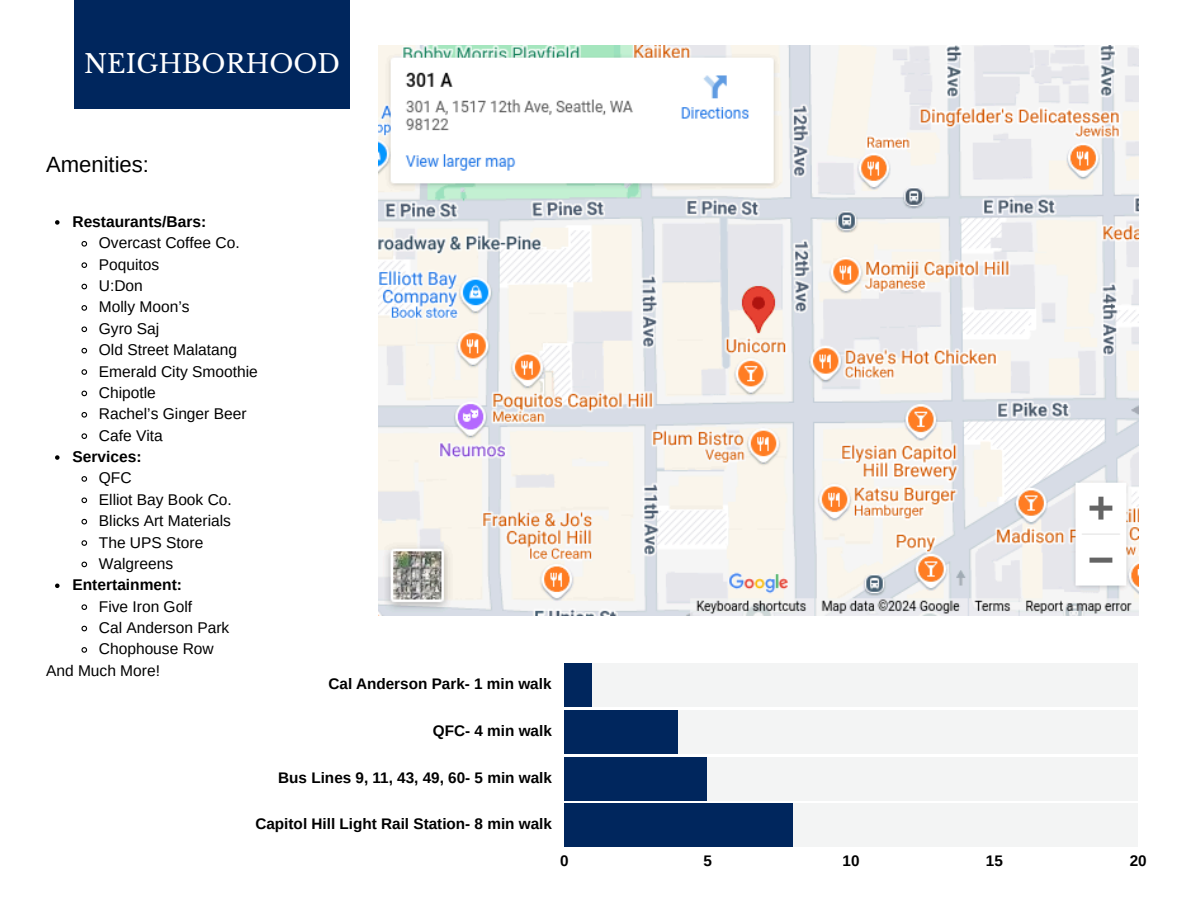
<style>
.page{position:relative;width:1188px;height:918px;background:#fff}
.page>*{position:absolute;margin:0;border:0;box-sizing:border-box;transform-origin:0 0}
.t1{font:25.5px "Libre Baskerville";color:#fff}
.t2{font:22.05px "Arimo";color:#000}
.t3{font:15.6px "Arimo";color:#000}
.t4{font:700 15.6px "Arimo";color:#000}
.t5{font:700 15.3px "Arimo";color:#000}
</style>
<div class="page">
<div style="left:564px;top:663px;width:29px;height:44px;background:#00265d"></div>
<div style="left:593px;top:663px;width:545px;height:44px;background:#f3f4f4"></div>
<div style="left:564px;top:710px;width:115px;height:44px;background:#00265d"></div>
<div style="left:679px;top:710px;width:459px;height:44px;background:#f3f4f4"></div>
<div style="left:564px;top:757px;width:144px;height:43px;background:#00265d"></div>
<div style="left:708px;top:757px;width:430px;height:43px;background:#f3f4f4"></div>
<div style="left:564px;top:804px;width:230px;height:43px;background:#00265d"></div>
<div style="left:794px;top:804px;width:344px;height:43px;background:#f3f4f4"></div>
<div style="left:75px;top:0;width:275px;height:109px;background:#00265d"></div>
<svg style="left:55px;top:220px;width:5px;height:5px"></svg>
<svg style="left:81px;top:241px;width:7px;height:6px"></svg>
<svg style="left:81px;top:262px;width:7px;height:6px"></svg>
<svg style="left:81px;top:283px;width:7px;height:7px"></svg>
<svg style="left:81px;top:305px;width:7px;height:6px"></svg>
<svg style="left:81px;top:326px;width:7px;height:7px"></svg>
<svg style="left:81px;top:347px;width:7px;height:7px"></svg>
<svg style="left:81px;top:369px;width:7px;height:6px"></svg>
<svg style="left:81px;top:390px;width:7px;height:7px"></svg>
<svg style="left:81px;top:412px;width:7px;height:6px"></svg>
<svg style="left:81px;top:433px;width:7px;height:6px"></svg>
<svg style="left:55px;top:455px;width:5px;height:5px"></svg>
<svg style="left:81px;top:476px;width:7px;height:6px"></svg>
<svg style="left:81px;top:497px;width:7px;height:7px"></svg>
<svg style="left:81px;top:518px;width:7px;height:7px"></svg>
<svg style="left:81px;top:540px;width:7px;height:6px"></svg>
<svg style="left:81px;top:561px;width:7px;height:7px"></svg>
<svg style="left:55px;top:584px;width:5px;height:4px"></svg>
<svg style="left:81px;top:604px;width:7px;height:6px"></svg>
<svg style="left:81px;top:625px;width:7px;height:7px"></svg>
<svg style="left:81px;top:647px;width:7px;height:6px"></svg>
<img style="left:379px;top:46px;width:760px;height:570px">
<h1 class="t1" style="left:84px;top:48px;width:257px">NEIGHBORHOOD</h1>
<p class="t2" style="left:46px;top:152px;width:105px">Amenities:</p>
<h2 class="t4" style="left:72px;top:213px;width:135px">Restaurants/Bars:</h2>
<p class="t3" style="left:99px;top:234px;width:142px">Overcast Coffee Co.</p>
<p class="t3" style="left:99px;top:256px;width:62px">Poquitos</p>
<p class="t3" style="left:99px;top:277px;width:46px">U:Don</p>
<p class="t3" style="left:99px;top:298px;width:92px">Molly Moon’s</p>
<p class="t3" style="left:99px;top:320px;width:62px">Gyro Saj</p>
<p class="t3" style="left:99px;top:341px;width:140px">Old Street Malatang</p>
<p class="t3" style="left:99px;top:362px;width:160px">Emerald City Smoothie</p>
<p class="t3" style="left:99px;top:384px;width:59px">Chipotle</p>
<p class="t3" style="left:99px;top:405px;width:149px">Rachel’s Ginger Beer</p>
<p class="t3" style="left:99px;top:427px;width:65px">Cafe Vita</p>
<p class="t4" style="left:72px;top:448px;width:71px">Services:</p>
<p class="t3" style="left:99px;top:469px;width:34px">QFC</p>
<p class="t3" style="left:99px;top:491px;width:134px">Elliot Bay Book Co.</p>
<p class="t3" style="left:99px;top:512px;width:134px">Blicks Art Materials</p>
<p class="t3" style="left:99px;top:533px;width:106px">The UPS Store</p>
<p class="t3" style="left:99px;top:555px;width:76px">Walgreens</p>
<p class="t4" style="left:72px;top:576px;width:111px">Entertainment:</p>
<p class="t3" style="left:99px;top:598px;width:95px">Five Iron Golf</p>
<p class="t3" style="left:99px;top:619px;width:132px">Cal Anderson Park</p>
<p class="t3" style="left:99px;top:640px;width:116px">Chophouse Row</p>
<p class="t3" style="left:46px;top:662px;width:115px">And Much More!</p>
<p class="t5" style="left:329px;top:675px;width:224px">Cal Anderson Park- 1 min walk</p>
<p class="t5" style="left:433px;top:722px;width:120px">QFC- 4 min walk</p>
<p class="t5" style="left:278px;top:769px;width:275px">Bus Lines 9, 11, 43, 49, 60- 5 min walk</p>
<p class="t5" style="left:255px;top:816px;width:298px">Capitol Hill Light Rail Station- 8 min walk</p>
<p class="t5" style="left:560px;top:852px;width:10px">0</p>
<p class="t5" style="left:703px;top:852px;width:10px">5</p>
<p class="t5" style="left:843px;top:852px;width:19px">10</p>
<p class="t5" style="left:986px;top:852px;width:19px">15</p>
<p class="t5" style="left:1130px;top:852px;width:19px">20</p>
</div>
